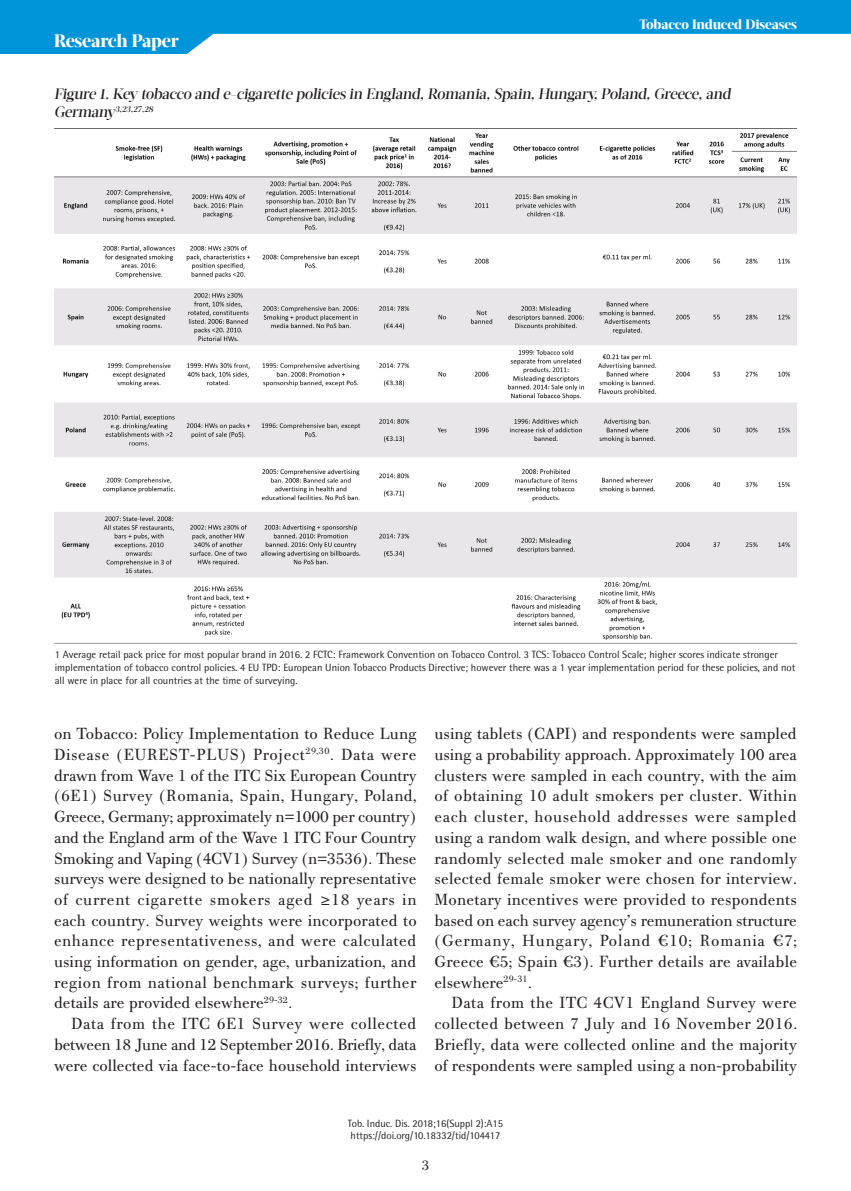
<style>
.page{position:relative;width:851px;height:1191px;background:#fff}
.page>*{position:absolute;margin:0;border:0;box-sizing:border-box;transform-origin:0 0}
.t1{font:800 18px "Acta Display W04";letter-spacing:-.01em;color:#fff}
.t2{font:17.25px/20.7px "PF Bodoni Text";color:#231f20;text-align:justify}
.t3{font:500 15px "Acta Display W04";color:#231f20}
.t4{font:15px "PF Bodoni Text";color:#231f20}
.t5{font:800 13.5px "Acta Display W04";letter-spacing:-.01em;color:#fff}
.t6{font:10.5px/12.6px "Rotis Semi Sans Hel";color:#231f20}
.t7{font:500 8.7px "Acta Display W04";color:#231f20}
.s1{font-size:15px}
.s2{font-family:"Georgia";font-size:16.5px}
</style>
<div class="page">
<svg style="left:0;top:0;width:850px;height:54px;fill:#0095d9"></svg>
<img style="left:54px;top:128px;width:742px;height:516px">
<p class="t1" style="left:54px;top:30px;width:126px">Research Paper</p>
<p class="t5" style="left:639px;top:17px;width:159px">Tobacco Induced Diseases</p>
<p class="t3" style="left:54px;top:85px;width:680px">Figure 1.Key tobacco and e-cigarette policies in England,Romania,Spain,Hungary,Poland,Greece,and</p>
<p class="t7" style="left:54px;top:104px;width:102px"><span class="s1">Germany</span>3,23,27,28</p>
<p class="t6" style="left:55px;top:648px;width:742px">1 Average retail pack price for most popular brand in 2016. 2 FCTC: Framework Convention on Tobacco Control. 3 TCS: Tobacco Control Scale; higher scores indicate stronger implementation of tobacco control policies. 4 EU TPD: European Union Tobacco Products Directive; however there was a 1 year implementation period for these policies, and not all were in place for all countries at the time of surveying.</p>
<p class="t2" style="left:54px;top:723px;width:364px">on Tobacco: Policy Implementation to Reduce Lung Disease (EUREST-PLUS) Project<sup>29,30</sup>. Data were drawn from Wave 1 of the ITC Six European Country (6E1) Survey (Romania, Spain, Hungary, Poland, Greece, Germany; approximately n=1000 per country) and the England arm of the Wave 1 ITC Four Country Smoking and Vaping (4CV1) Survey (n=3536). These surveys were designed to be nationally representative of current cigarette smokers aged <span class="s2">≥</span>18 years in each country. Survey weights were incorporated to enhance representativeness, and were calculated using information on gender, age, urbanization, and region from national benchmark surveys; further details are provided elsewhere<sup>29-32</sup>.</p>
<p class="t2" style="left:54px;top:1013px;width:364px;text-indent:17px">Data from the ITC 6E1 Survey were collected between 18 June and 12 September 2016. Briefly, data were collected via face-to-face household interviews</p>
<p class="t2" style="left:434px;top:723px;width:364px">using tablets (CAPI) and respondents were sampled using a probability approach. Approximately 100 area clusters were sampled in each country, with the aim of obtaining 10 adult smokers per cluster. Within each cluster, household addresses were sampled using a random walk design, and where possible one randomly selected male smoker and one randomly selected female smoker were chosen for interview.<br>Monetary incentives were provided to respondents based on each survey agency’s remuneration structure (Germany, Hungary, Poland €10; Romania €7; Greece €5; Spain €3). Further details are available elsewhere<sup>29-31</sup>.</p>
<p class="t2" style="left:434px;top:993px;width:364px;text-indent:17px">Data from the ITC 4CV1 England Survey were collected between 7 July and 16 November 2016.<br>Briefly, data were collected online and the majority of respondents were sampled using a non-probability</p>
<p class="t6" style="left:348px;top:1116px;width:157px">Tob. Induc. Dis. 2018;16(Suppl 2):A15 https://doi.org/10.18332/tid/104417</p>
<p class="t4" style="left:421px;top:1156px;width:9px">3</p>
</div>
